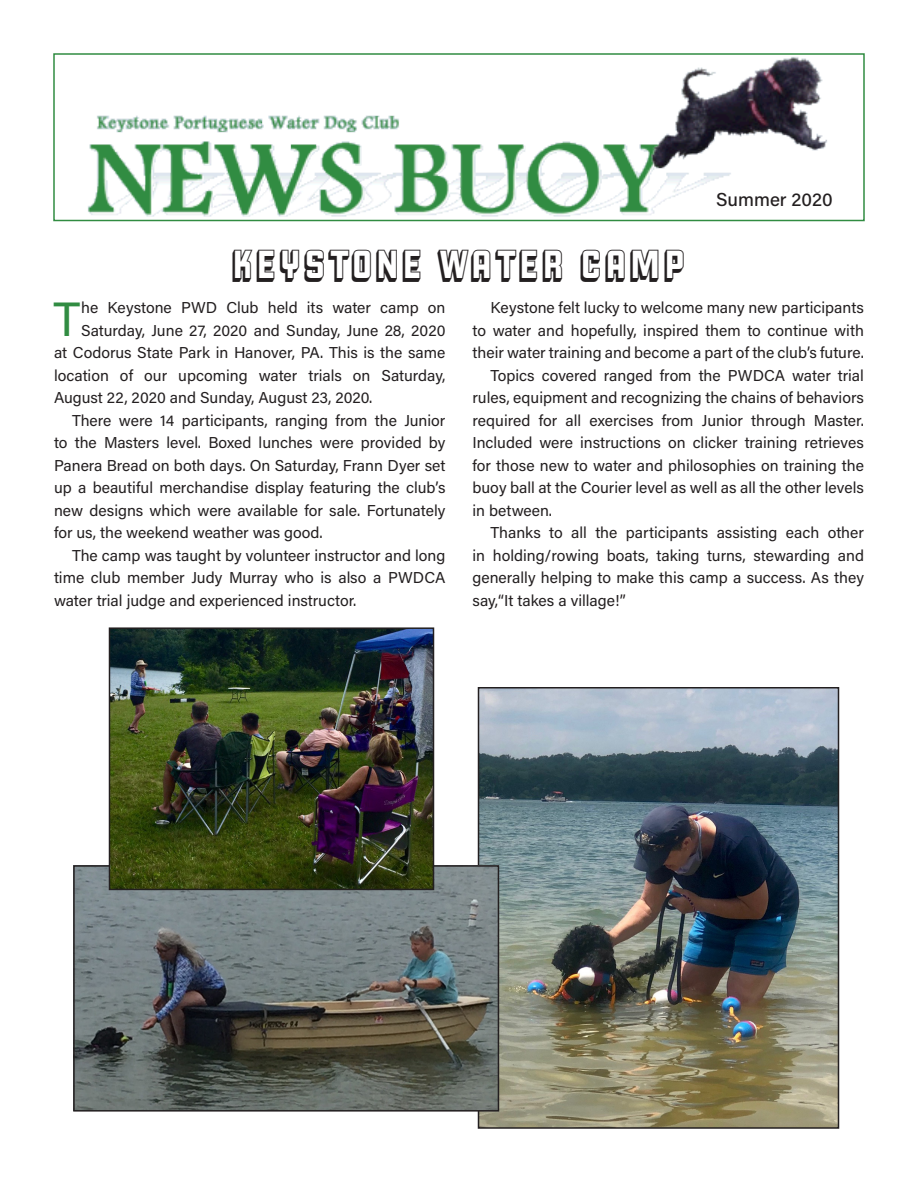
<style>
.page{position:relative;width:918px;height:1188px;background:#fff}
.page>*{position:absolute;margin:0;border:0;box-sizing:border-box;transform-origin:0 0}
.t1{font:48.15px "Acumin Pro";color:#318c42}
.A{font:42.75px "Liquorstore 3 D";letter-spacing:.06em;color:#231f20}
.t2{font:500 18.75px "Acumin Pro";color:#231f20}
.t3{font:15.75px/22.5px "Acumin Pro";color:#231f20;text-align:justify}
</style>
<div class="page">
<img style="left:481px;top:690px;width:355px;height:436px">
<div style="left:478px;top:687px;width:361px;height:442px;border:2px solid #231f20"></div>
<img style="left:88px;top:57px;width:739px;height:160px">
<div style="left:53px;top:53px;width:812px;height:168px;border:2px solid #318c42"></div>
<img style="left:76px;top:868px;width:420px;height:241px">
<div style="left:73px;top:865px;width:426px;height:247px;border:2px solid #231f20"></div>
<img style="left:112px;top:630px;width:319px;height:257px">
<div style="left:109px;top:627px;width:325px;height:263px;border:2px solid #231f20"></div>
<p class="A" style="left:232px;top:237px;width:456px">KEYSTONE WATER CAMP</p>
<p class="t2" style="left:716px;top:186px;width:118px">Summer 2020</p>
<p class="t1" style="left:54px;top:285px;width:28px">T</p>
<p class="t3" style="left:81px;top:296px;width:366px">he Keystone PWD Club held its water camp on</p>
<p class="t3" style="left:81px;top:318px;width:366px">Saturday, June 27, 2020 and Sunday, June 28, 2020</p>
<p class="t3" style="left:54px;top:341px;width:393px">at Codorus State Park in Hanover, PA. This is the same</p>
<p class="t3" style="left:54px;top:363px;width:393px">location of our upcoming water trials on Saturday,</p>
<p class="t3" style="left:54px;top:386px;width:320px">August 22, 2020 and Sunday, August 23, 2020.</p>
<p class="t3" style="left:54px;top:408px;width:393px;text-indent:18px">There were 14 participants, ranging from the Junior to the Masters level. Boxed lunches were provided by Panera Bread on both days. On Saturday, Frann Dyer set up a beautiful merchandise display featuring the club’s new designs which were available for sale. Fortunately for us, the weekend weather was good.</p>
<p class="t3" style="left:54px;top:543px;width:393px;text-indent:18px">The camp was taught by volunteer instructor and long time club member Judy Murray who is also a PWDCA water trial judge and experienced instructor.</p>
<p class="t3" style="left:472px;top:296px;width:393px;text-indent:18px">Keystone felt lucky to welcome many new participants to water and hopefully, inspired them to continue with their water training and become a part of the club’s future.</p>
<p class="t3" style="left:472px;top:363px;width:393px;text-indent:18px">Topics covered ranged from the PWDCA water trial rules, equipment and recognizing the chains of behaviors required for all exercises from Junior through Master.<br>Included were instructions on clicker training retrieves for those new to water and philosophies on training the buoy ball at the Courier level as well as all the other levels in between.</p>
<p class="t3" style="left:472px;top:521px;width:393px;text-indent:18px">Thanks to all the participants assisting each other in holding/rowing boats, taking turns, stewarding and generally helping to make this camp a success. As they say,“It takes a village!”</p>
</div>
